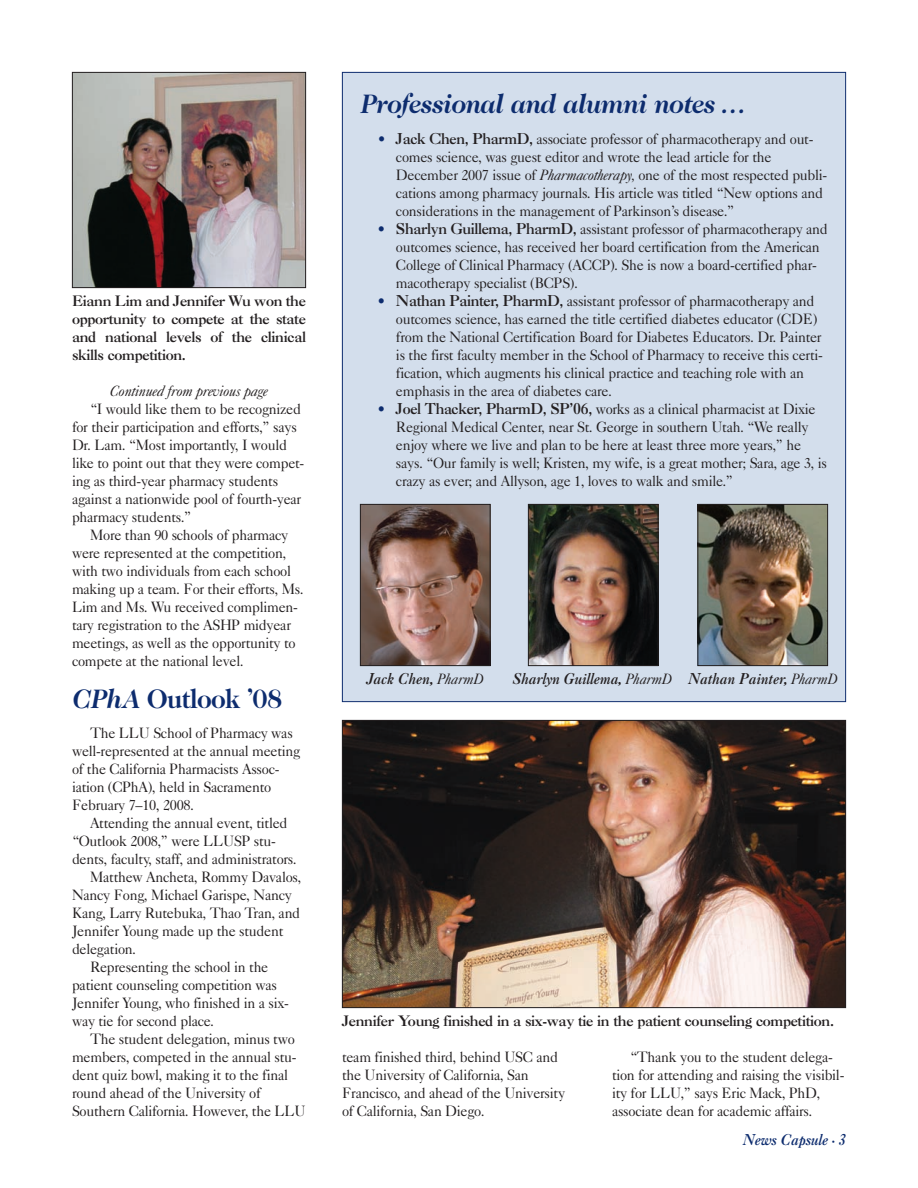
<style>
.page{position:relative;width:918px;height:1188px;background:#fff}
.page>*{position:absolute;margin:0;border:0;box-sizing:border-box;transform-origin:0 0}
.t1{font:italic 700 27px "Caslon Two Twenty Four";letter-spacing:-.025em;color:#0d2c6e;scale:.95 1}
.t2{font:700 27px "Caslon Two Twenty Four";letter-spacing:-.025em;color:#0d2c6e;scale:.95 1}
.t3{font:15px/18px "Caslon Five Forty";letter-spacing:-.02em;color:#231f20;scale:.95 1}
.t4{font:italic 15px "Caslon Three";letter-spacing:-.02em;color:#231f20;scale:.95 1}
.t5{font:italic 15px "Caslon Five Forty";letter-spacing:-.02em;color:#231f20;scale:.95 1}
.t6{font:italic 15px "Caslon Three";letter-spacing:-.02em;color:#0d2c6e;scale:.95 1}
.t7{font:14.4px/18px "Caslon Three";letter-spacing:-.02em;color:#231f20;text-align:justify}
.s1{font-style:italic}
.s2{color:#0d2c6e}
.s3{font-family:"Caslon Three"}
.s4{font-family:"Caslon Five Forty"}
</style>
<div class="page">
<div style="left:343px;top:73px;width:502px;height:628px;background:#d3deec"></div>
<img style="left:362px;top:506px;width:126px;height:158px">
<div style="left:360px;top:504px;width:130px;height:162px;border:1px solid #231f20"></div>
<img style="left:700px;top:506px;width:126px;height:158px">
<div style="left:698px;top:504px;width:130px;height:162px;border:1px solid #231f20"></div>
<img style="left:530px;top:506px;width:126px;height:158px">
<div style="left:528px;top:504px;width:130px;height:162px;border:1px solid #231f20"></div>
<img style="left:74px;top:74px;width:230px;height:212px">
<div style="left:72px;top:72px;width:234px;height:216px;border:1px solid #231f20"></div>
<img style="left:344px;top:722px;width:500px;height:284px">
<div style="left:342px;top:720px;width:504px;height:288px;border:1px solid #231f20"></div>
<p class="t7" style="left:72px;top:293px;width:236px">Eiann Lim and Jennifer Wu won the opportunity to compete at the state and national levels of the clinical skills competition.</p>
<p class="t5" style="left:110px;top:386px;width:167px">Continued from previous page</p>
<p class="t3" style="left:72px;top:401px;width:246px;text-indent:18px">“I would like them to be recognized for their participation and efforts,” says Dr. Lam. “Most importantly, I would like to point out that they were compet&shy;ing as third-year pharmacy students against a nationwide pool of fourth-year pharmacy students.”</p>
<p class="t3" style="left:72px;top:527px;width:245px;text-indent:18px">More than 90 schools of pharmacy were represented at the competition, with two individuals from each school making up a team. For their efforts, Ms.<br>Lim and Ms. Wu received complimen&shy;tary registration to the ASHP midyear meetings, as well as the opportunity to compete at the national level.</p>
<h1 class="t2" style="left:72px;top:688px;width:223px"><span class="s1">CPhA</span> Outlook ’08</h1>
<p class="t3" style="left:72px;top:725px;width:242px;text-indent:18px">The LLU School of Pharmacy was well-represented at the annual meeting of the California Pharmacists Assoc&shy;iation (CPhA), held in Sacramento<br>February 7–10, 2008.</p>
<p class="t3" style="left:90px;top:815px;width:209px">Attending the annual event, titled</p>
<p class="t3" style="left:72px;top:833px;width:216px">“Outlook 2008,” were LLUSP stu-</p>
<p class="t3" style="left:72px;top:851px;width:238px">dents, faculty, staff, and administrators.</p>
<p class="t3" style="left:90px;top:869px;width:224px">Matthew Ancheta, Rommy Davalos,</p>
<p class="t3" style="left:72px;top:887px;width:233px">Nancy Fong, Michael Garispe, Nancy</p>
<p class="t3" style="left:72px;top:905px;width:242px">Kang, Larry Rutebuka, Thao Tran, and</p>
<p class="t3" style="left:72px;top:923px;width:224px">Jennifer Young made up the student</p>
<p class="t3" style="left:72px;top:941px;width:69px">delegation.</p>
<p class="t3" style="left:90px;top:959px;width:189px">Representing the school in the</p>
<p class="t3" style="left:72px;top:977px;width:217px">patient counseling competition was</p>
<p class="t3" style="left:72px;top:995px;width:230px">Jennifer Young, who finished in a six-</p>
<p class="t3" style="left:72px;top:1013px;width:151px">way tie for second place.</p>
<p class="t3" style="left:90px;top:1031px;width:217px">The student delegation, minus two</p>
<p class="t3" style="left:72px;top:1049px;width:238px">members, competed in the annual stu-</p>
<p class="t3" style="left:72px;top:1067px;width:229px">dent quiz bowl, making it to the final</p>
<p class="t3" style="left:72px;top:1085px;width:200px">round ahead of the University of</p>
<p class="t3" style="left:72px;top:1103px;width:247px">Southern California. However, the LLU</p>
<h1 class="t1" style="left:360px;top:93px;width:408px">Professional and alumni notes …</h1>
<p class="t3" style="left:396px;top:131px;width:456px;text-indent:-18px"><span class="s2">•</span> <span class="s3">Jack Chen, PharmD,</span> associate professor of pharmacotherapy and out&shy;comes science, was guest editor and wrote the lead article for the December 2007 issue of <span class="s1">Pharmacotherapy,</span> one of the most respected publi&shy;cations among pharmacy journals. His article was titled “New options and considerations in the management of Parkinson’s disease.”</p>
<p class="t3" style="left:396px;top:221px;width:456px;text-indent:-18px"><span class="s2">•</span> <span class="s3">Sharlyn Guillema, PharmD,</span> assistant professor of pharmacotherapy and outcomes science, has received her board certification from the American College of Clinical Pharmacy (ACCP). She is now a board-certified phar&shy;macotherapy specialist (BCPS).</p>
<p class="t3" style="left:396px;top:293px;width:451px;text-indent:-18px"><span class="s2">•</span> <span class="s3">Nathan Painter, PharmD,</span> assistant professor of pharmacotherapy and outcomes science, has earned the title certified diabetes educator (CDE) from the National Certification Board for Diabetes Educators. Dr. Painter is the first faculty member in the School of Pharmacy to receive this certi&shy;fication, which augments his clinical practice and teaching role with an emphasis in the area of diabetes care.</p>
<p class="t3" style="left:396px;top:401px;width:455px;text-indent:-18px"><span class="s2">•</span> <span class="s3">Joel Thacker, PharmD, SP’06,</span> works as a clinical pharmacist at Dixie Regional Medical Center, near St. George in southern Utah. “We really enjoy where we live and plan to be here at least three more years,” he says. “Our family is well; Kristen, my wife, is a great mother; Sara, age 3, is crazy as ever; and Allyson, age 1, loves to walk and smile.”</p>
<p class="t4" style="left:367px;top:673px;width:125px">Jack Chen, <span class="s4">PharmD</span></p>
<p class="t4" style="left:512px;top:673px;width:344px">Sharlyn Guillema, <span class="s4">PharmD</span> Nathan Painter, <span class="s4">PharmD</span></p>
<p class="t7" style="left:342px;top:1013px;width:494px">Jennifer Young finished in a six-way tie in the patient counseling competition.</p>
<p class="t3" style="left:342px;top:1049px;width:236px">team finished third, behind USC and the University of California, San Francisco, and ahead of the University of California, San Diego.</p>
<p class="t3" style="left:612px;top:1049px;width:246px;text-indent:18px">“Thank you to the student delega&shy;tion for attending and raising the visibil&shy;ity for LLU,” says Eric Mack, PhD, associate dean for academic affairs.</p>
<p class="t6" style="left:742px;top:1134px;width:111px">News Capsule · 3</p>
</div>
